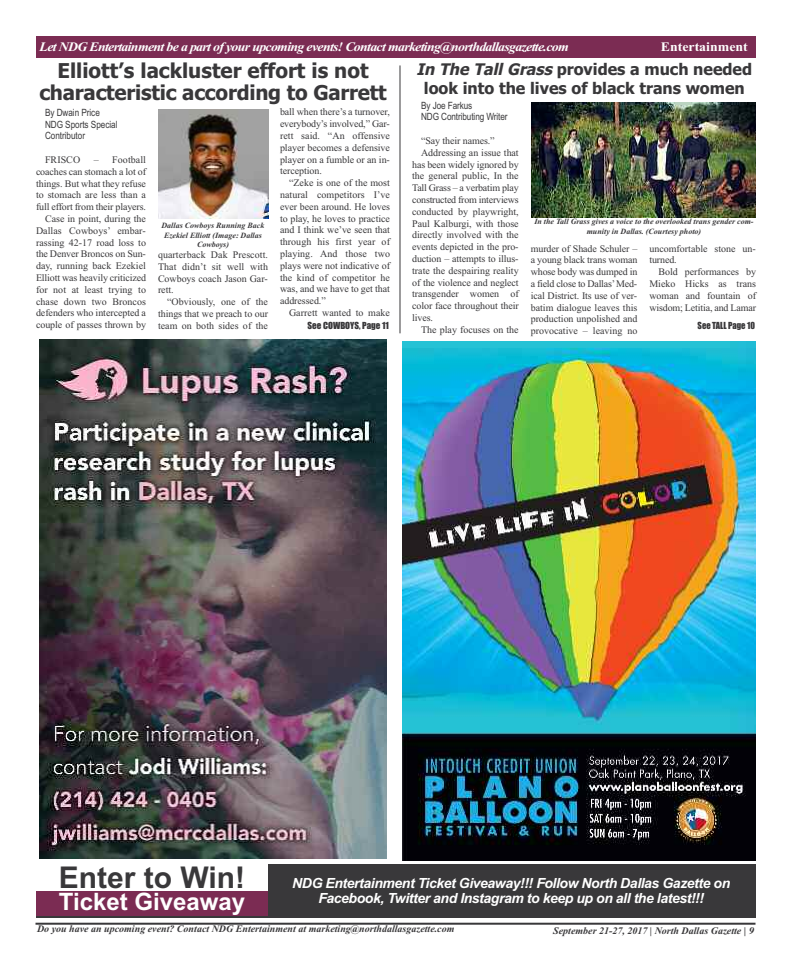
<style>
.page{position:relative;width:792px;height:972px;background:#fff}
.page>*{position:absolute;margin:0;border:0;box-sizing:border-box;transform-origin:0 0}
.t1{font:700 30px "Arial";color:#39383a}
.t2{font:700 24px "Arial";color:#fff}
.t3{font:700 20.5px/21.6px "Tahoma";letter-spacing:-.01em;color:#39383a;text-align:center}
.t4{font:700 16px/19.2px "Tahoma";color:#39383a;text-align:center}
.t5{font:italic 700 14px/15px "Arial";letter-spacing:-.03em;color:#fff;text-align:center}
.t6{font:italic 700 13px "Times New Roman";letter-spacing:-.05em;color:#fff;scale:1.07 1}
.t7{font:700 13px "Times New Roman";color:#fff;scale:1.07 1}
.t8{font:10px/11.8px "Times New Roman";letter-spacing:-.005em;color:#39383a;text-align:justify}
.t9{font:italic 700 10px "Times New Roman";color:#39383a}
.t10{font:10px/11.8px "Arial Narrow";letter-spacing:-.005em;color:#39383a}
.t11{font:9px "Impact";color:#39383a}
.t12{font:9px "Impact";color:#39383a;scale:.95 1}
.t13{font:italic 700 8px/9.6px "Times New Roman";color:#39383a;text-align:center}
.s1{font-style:italic}
</style>
<div class="page">
<hr style="left:36px;top:923px;width:720px;height:2px;background:#39383a">
<div style="left:36px;top:36px;width:720px;height:22px;background:#7b2c53"></div>
<div style="left:36px;top:864px;width:720px;height:54px;background:#39383a"></div>
<div style="left:36px;top:890px;width:232px;height:26px;background:#7b2c53"></div>
<div style="left:36px;top:864px;width:232px;height:26px;background:#fff"></div>
<img style="left:402px;top:341px;width:354px;height:519px">
<img style="left:39px;top:339px;width:348px;height:520px">
<img style="left:158px;top:110px;width:110px;height:108px">
<hr style="left:399px;top:65px;width:1px;height:268px;background:#39383a">
<img style="left:531px;top:102px;width:225px;height:115px">
<h3 class="t6" style="left:40px;top:39px;width:496px">Let NDG Entertainment be a part of your upcoming events! Contact marketing@northdallasgazette.com</h3>
<h3 class="t7" style="left:661px;top:39px;width:83px">Entertainment</h3>
<h3 class="t3" style="left:39px;top:60px;width:349px">Elliott’s lackluster effort is not characteristic according to Garrett</h3>
<p class="t10" style="left:45px;top:106px;width:74px">By Dwain Price<br>NDG Sports Special<br>Contributor</p>
<p class="t8" style="left:45px;top:154px;width:37px">FRISCO</p>
<p class="t8" style="left:280px;top:106px;width:112px">ball when there’s a turnover, everybody’s involved,” Gar&shy;rett said. “An offensive player becomes a defensive player on a fumble or an in&shy;terception.</p>
<p class="t8" style="left:280px;top:177px;width:112px;text-indent:9px">“Zeke is one of the most natural competitors I’ve ever been around. He loves to play, he loves to practice and I think we’ve seen that through his first year of playing. And those two plays were not indicative of the kind of competitor he was, and we have to get that addressed.”</p>
<p class="t8" style="left:289px;top:307px;width:103px">Garrett wanted to make</p>
<p class="t8" style="left:36px;top:154px;width:112px;text-align:right">– Football<br>coaches can stomach a lot of things. But what they refuse to stomach are less than a full effort from their players.<br>Case in point, during the<br>Dallas Cowboys’ embar&shy;rassing 42-17 road loss to the Denver Broncos on Sun&shy;day, running back Ezekiel<br>Elliott was heavily criticized for not at least trying to chase down two Broncos defenders who intercepted a couple of passes thrown by</p>
<p class="t13" style="left:162px;top:221px;width:104px">Dallas Cowboys Running Back<br>Ezekiel Elliott (Image: Dallas<br>Cowboys)</p>
<p class="t8" style="left:158px;top:249px;width:111px">quarterback Dak Prescott.<br>That didn’t sit well with Cowboys coach Jason Gar&shy;rett.</p>
<p class="t8" style="left:158px;top:296px;width:112px;text-indent:9px">“Obviously, one of the things that we preach to our team on both sides of the</p>
<p class="t11" style="left:308px;top:320px;width:83px">See COWBOYS, Page 11</p>
<h3 class="t4" style="left:417px;top:60px;width:337px"><span class="s1">InTheTallGrass</span>provides a much needed look into the lives of black trans women</h3>
<p class="t10" style="left:421px;top:99px;width:88px">By Joe Farkus<br>NDG Contributing Writer</p>
<p class="t8" style="left:421px;top:135px;width:75px">“Say their names.”</p>
<p class="t8" style="left:421px;top:146px;width:99px">Addressing an issue that</p>
<p class="t8" style="left:412px;top:158px;width:108px">has been widely ignored by</p>
<p class="t8" style="left:412px;top:170px;width:108px">the general public, In the</p>
<p class="t8" style="left:412px;top:182px;width:108px">Tall Grass – a verbatim play</p>
<p class="t8" style="left:412px;top:194px;width:108px">constructed from interviews</p>
<p class="t8" style="left:412px;top:205px;width:108px">conducted by playwright,</p>
<p class="t8" style="left:412px;top:217px;width:108px">Paul Kalburgi, with those</p>
<p class="t8" style="left:412px;top:229px;width:108px">directly involved with the</p>
<p class="t8" style="left:412px;top:241px;width:108px">events depicted in the pro-</p>
<p class="t8" style="left:412px;top:253px;width:108px">duction – attempts to illus-</p>
<p class="t8" style="left:412px;top:264px;width:108px">trate the despairing reality</p>
<p class="t8" style="left:412px;top:276px;width:108px">of the violence and neglect</p>
<p class="t8" style="left:412px;top:288px;width:108px">transgender women of</p>
<p class="t8" style="left:412px;top:300px;width:108px">color face throughout their</p>
<p class="t8" style="left:412px;top:312px;width:22px">lives.</p>
<p class="t8" style="left:421px;top:323px;width:99px">The play focuses on the</p>
<p class="t13" style="left:534px;top:217px;width:220px">In the Tall Grass gives a voice to the overlooked trans gender com&shy;munity in Dallas. (Courtesy photo)</p>
<p class="t8" style="left:531px;top:242px;width:108px">murder of Shade Schuler – a young black trans woman whose body was dumped in a field close to Dallas’Med&shy;ical District. Its use of ver&shy;batim dialogue leaves this production unpolished and provocative – leaving no</p>
<p class="t8" style="left:649px;top:242px;width:108px">uncomfortable stone un&shy;turned.</p>
<p class="t8" style="left:649px;top:266px;width:108px;text-indent:9px">Bold performances by Mieko Hicks as trans woman and fountain of wisdom; Letitia, and Lamar</p>
<p class="t12" style="left:698px;top:321px;width:62px">See TALL Page 10</p>
<h1 class="t1" style="left:59px;top:860px;width:188px">Enter to Win!</h1>
<h2 class="t2" style="left:59px;top:888px;width:188px">Ticket Giveaway</h2>
<h3 class="t5" style="left:292px;top:875px;width:440px">NDG Entertainment Ticket Giveaway!!! Follow North Dallas Gazette on<br>Facebook, Twitter and Instagram to keep up on all the latest!!!</h3>
<p class="t9" style="left:37px;top:923px;width:419px">Do you have an upcoming event? Contact NDG Entertainment at marketing@northdallasgazette.com</p>
<p class="t9" style="left:553px;top:924px;width:203px">September 21-27, 2017 | North Dallas Gazette | 9</p>
</div>
